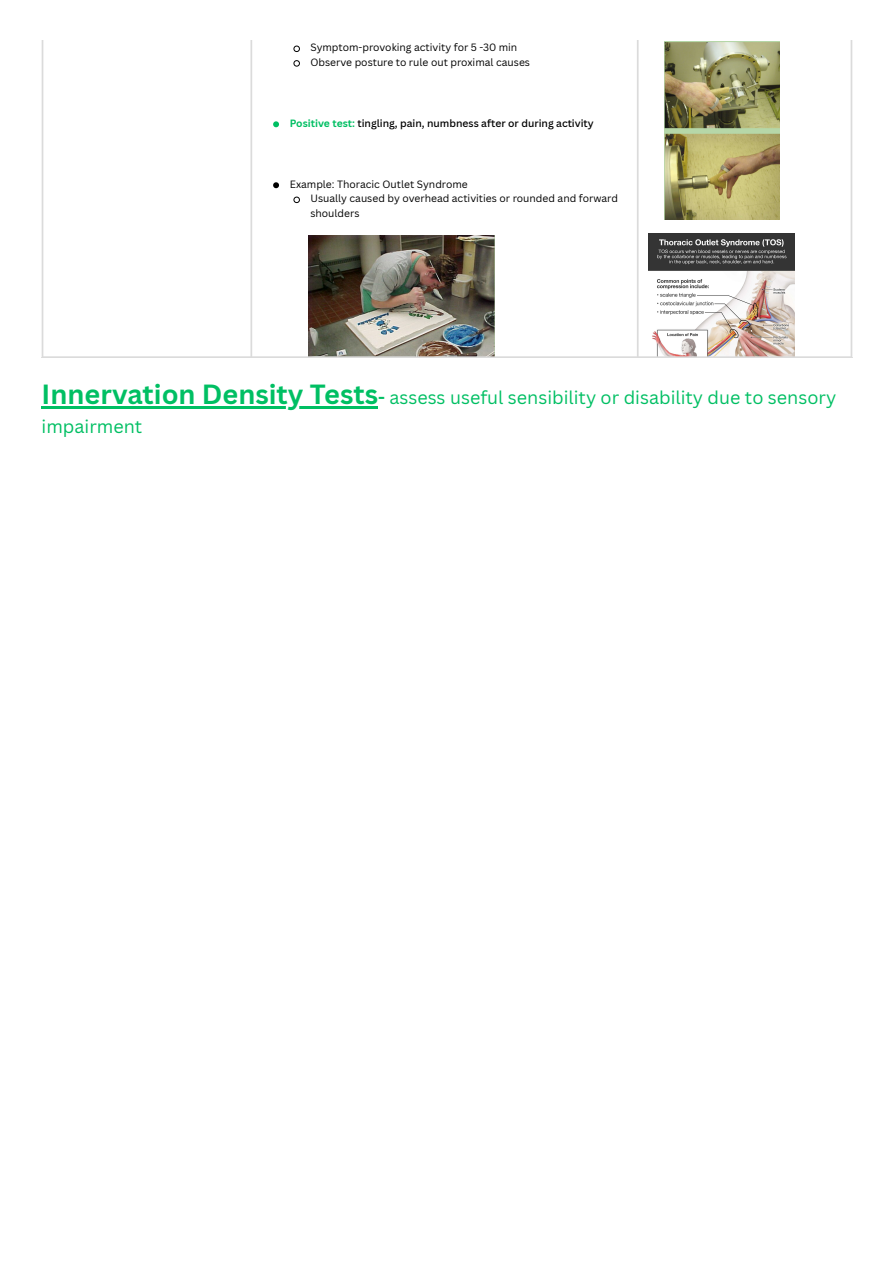
<style>
.page{position:relative;width:894px;height:1263px;background:#fff}
.page>*{position:absolute;margin:0;border:0;box-sizing:border-box;transform-origin:0 0}
.t1{font:18px/29.2px "Canva Sans";color:#00bf63}
.t2{font:10.35px/14.5px "Canva Sans";color:#000}
.t3{font:500 10.35px "Canva Sans";color:#000}
.s1{font-weight:700;color:#00bf63}
.s2{font-weight:700;font-size:27px}
.s3{font-weight:700}
</style>
<div class="page">
<hr style="left:42px;top:406px;width:336px;height:2px;background:#00bf63">
<svg style="left:293px;top:45px;width:7px;height:7px"></svg>
<svg style="left:293px;top:60px;width:7px;height:7px"></svg>
<svg style="left:273px;top:121px;width:6px;height:6px"></svg>
<svg style="left:273px;top:182px;width:6px;height:6px"></svg>
<svg style="left:293px;top:197px;width:7px;height:6px"></svg>
<img style="left:308px;top:235px;width:186px;height:121px">
<img style="left:664px;top:41px;width:115px;height:179px">
<img style="left:648px;top:233px;width:146px;height:123px">
<hr style="left:42px;top:40px;width:1px;height:316px;background:#dbdbdb">
<hr style="left:250px;top:40px;width:2px;height:316px;background:#dbdbdb">
<hr style="left:636px;top:40px;width:2px;height:316px;background:#dbdbdb">
<hr style="left:850px;top:40px;width:2px;height:316px;background:#dbdbdb">
<hr style="left:42px;top:40px;width:810px;height:1px;background:#dbdbdb">
<hr style="left:42px;top:356px;width:810px;height:2px;background:#dbdbdb">
<p class="t2" style="left:310px;top:40px;width:221px">Symptom-provoking activity for 5 -30 min<br>Observe posture to rule out proximal causes</p>
<p class="t3" style="left:290px;top:116px;width:305px"><span class="s1">Positive test:</span> tingling, pain, numbness after or during activity</p>
<p class="t2" style="left:310px;top:177px;width:309px;text-indent:-21px">Example: Thoracic Outlet Syndrome<br>Usually caused by overhead activities or rounded and forward shoulders</p>
<h1 class="t1" style="left:42px;top:382px;width:795px"><span class="s2">Innervation Density Tests</span><span class="s3">-</span> assess useful sensibility or disability due to sensory impairment</h1>
</div>
